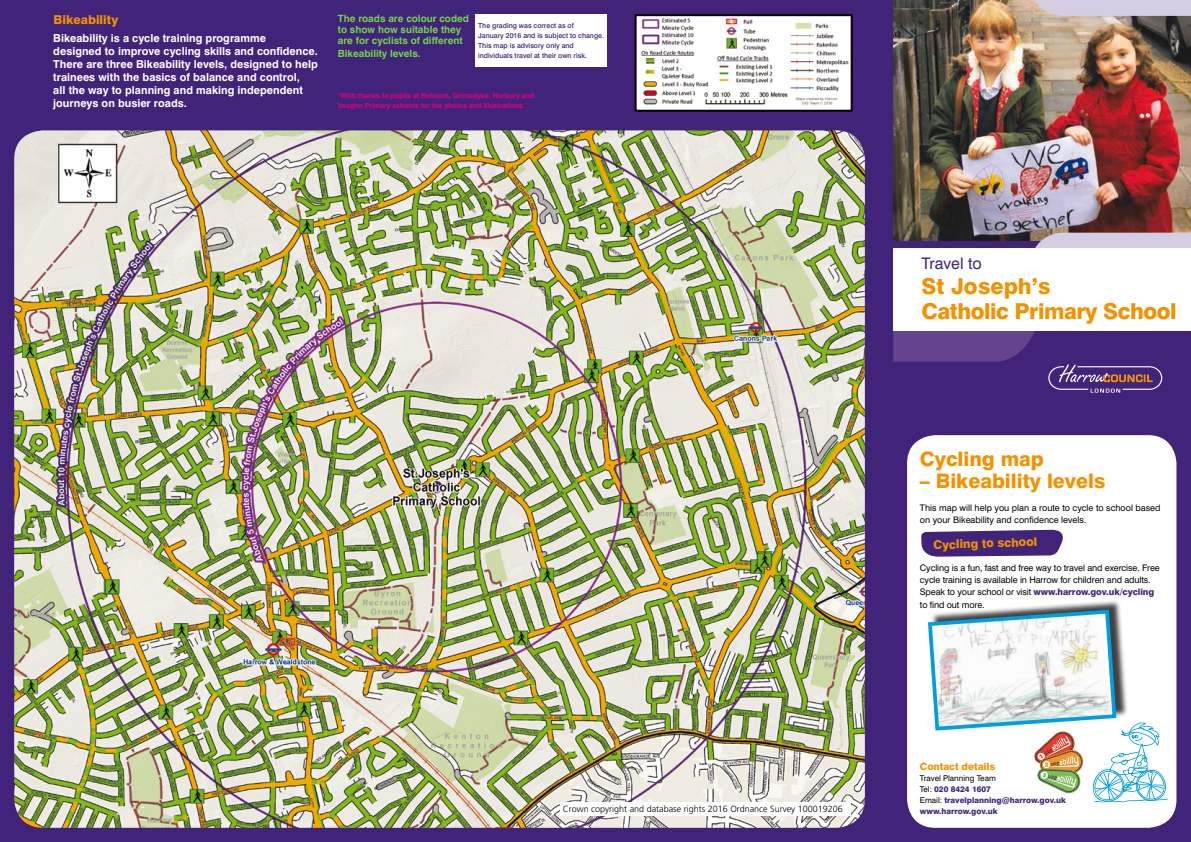
<style>
.page{position:relative;width:1191px;height:842px;background:#42237a}
.page>*{position:absolute;margin:0;border:0;box-sizing:border-box;transform-origin:0 0}
.t1{font:800 22px/25px "Swiss 721 BT";letter-spacing:-.02em;color:#f29200}
.t2{font:800 20px "Swiss 721 BT";color:#f29200}
.t3{font:16px "Swiss 721 BT";color:#42237a}
.t4{font:800 12.3px "Swiss 721 BT";color:#f29200}
.t5{font:800 12px "Swiss 721 BT";color:#f29200}
.t6{font:700 11px/13px "Swiss 721 BT";color:#fff}
.t7{font:700 10px/11px "Swiss 721 BT";color:#72d54a}
.t8{font:800 10px "Swiss 721 BT";color:#f29200}
.t9{font:9px/12px "Swiss 721 BT";letter-spacing:-.01em;color:#000}
.t10{font:300 9px "Frutiger";color:#000}
.t11{font:800 8px/11px "Swiss 721 BT";color:#42237a}
.t12{font:500 7px/10px "Swiss 721 BT";color:#42237a}
.t13{font:700 7px/10px "Swiss 721 BT";color:#e2007a}
.s1{font-weight:800;color:#42237a}
.s2{font-weight:400;color:#000}
</style>
<div class="page">
<img style="left:893px;top:0;width:298px;height:240px">
<svg style="left:1035px;top:231px;width:156px;height:17px;background:#c8bbcb"></svg>
<svg style="left:893px;top:330px;width:142px;height:32px;background:#65478e"></svg>
<svg style="left:1048px;top:364px;width:114px;height:29px"></svg>
<div style="left:893px;top:248px;width:298px;height:82px;background:#fff"></div>
<img style="left:14px;top:130px;width:851px;height:698px">
<div style="left:907px;top:435px;width:269px;height:393px;background:#fff;border-radius:28px"></div>
<svg style="left:921px;top:529px;width:142px;height:28px;background:#5b408b"></svg>
<div style="left:930px;top:599px;width:198px;height:130px;background:#000;opacity:.75"></div>
<svg style="left:928px;top:608px;width:240px;height:194px"></svg>
<div style="left:560px;top:802px;width:290px;height:14px;background:#fff"></div>
<img style="left:637px;top:17px;width:212px;height:92px">
<div style="left:634px;top:14px;width:218px;height:98px;border:2px solid #000"></div>
<div style="left:475px;top:14px;width:132px;height:53px;background:#fff"></div>
<svg style="left:1035px;top:0;width:156px;height:17px;background:#d1c7d8"></svg>
<h3 class="t4" style="left:53px;top:12px;width:66px">Bikeability</h3>
<p class="t6" style="left:53px;top:32px;width:266px">Bikeability is a cycle training programme<br>designed to improve cycling skills and confidence.<br>There are three Bikeability levels, designed to help trainees with the basics of balance and control,<br>all the way to planning and making independent journeys on busier roads.</p>
<p class="t7" style="left:338px;top:13px;width:133px">The roads are colour coded to show how suitable they are for cyclists of different</p>
<p class="t7" style="left:338px;top:48px;width:84px">Bikeability levels.</p>
<p class="t12" style="left:478px;top:21px;width:127px">The grading was correct as of<br>January 2016 and is subject to change.<br>This map is advisory only and individuals travel at their own risk.</p>
<p class="t13" style="left:338px;top:90px;width:198px">“With thanks to pupils at Belmont, Grimsdyke, Norbury and<br>Vaughn Primary schools for the photos and illustrations.”</p>
<p class="t10" style="left:563px;top:803px;width:281px">Crown copyright and database rights 2016 Ordnance Survey 100019206</p>
<h3 class="t3" style="left:921px;top:253px;width:62px">Travel to</h3>
<h1 class="t1" style="left:921px;top:273px;width:256px">St Joseph’s<br>Catholic Primary School</h1>
<h2 class="t2" style="left:920px;top:447px;width:125px">Cycling map</h2>
<h2 class="t2" style="left:920px;top:469px;width:187px">– Bikeability levels</h2>
<p class="t9" style="left:920px;top:502px;width:242px">This map will help you plan a route to cycle to school based on your Bikeability and confidence levels.</p>
<p class="t9" style="left:920px;top:562px;width:241px">Cycling is a fun, fast and free way to travel and exercise. Free cycle training is available in Harrow for children and adults.<br>Speak to your school or visit <span class="s1">www.harrow.gov.uk/cycling</span></p>
<p class="t9" style="left:920px;top:599px;width:66px">to find out more.</p>
<h3 class="t5" style="left:933px;top:538px;width:105px;rotate:-2deg">Cycling to school</h3>
<p class="t8" style="left:920px;top:761px;width:77px">Contact details</p>
<p class="t11" style="left:920px;top:773px;width:147px"><span class="s2">Travel Planning Team<br>Tel:</span> 020 8424 1607<br><span class="s2">Email:</span> travelplanning@harrow.gov.uk www.harrow.gov.uk</p>
</div>
